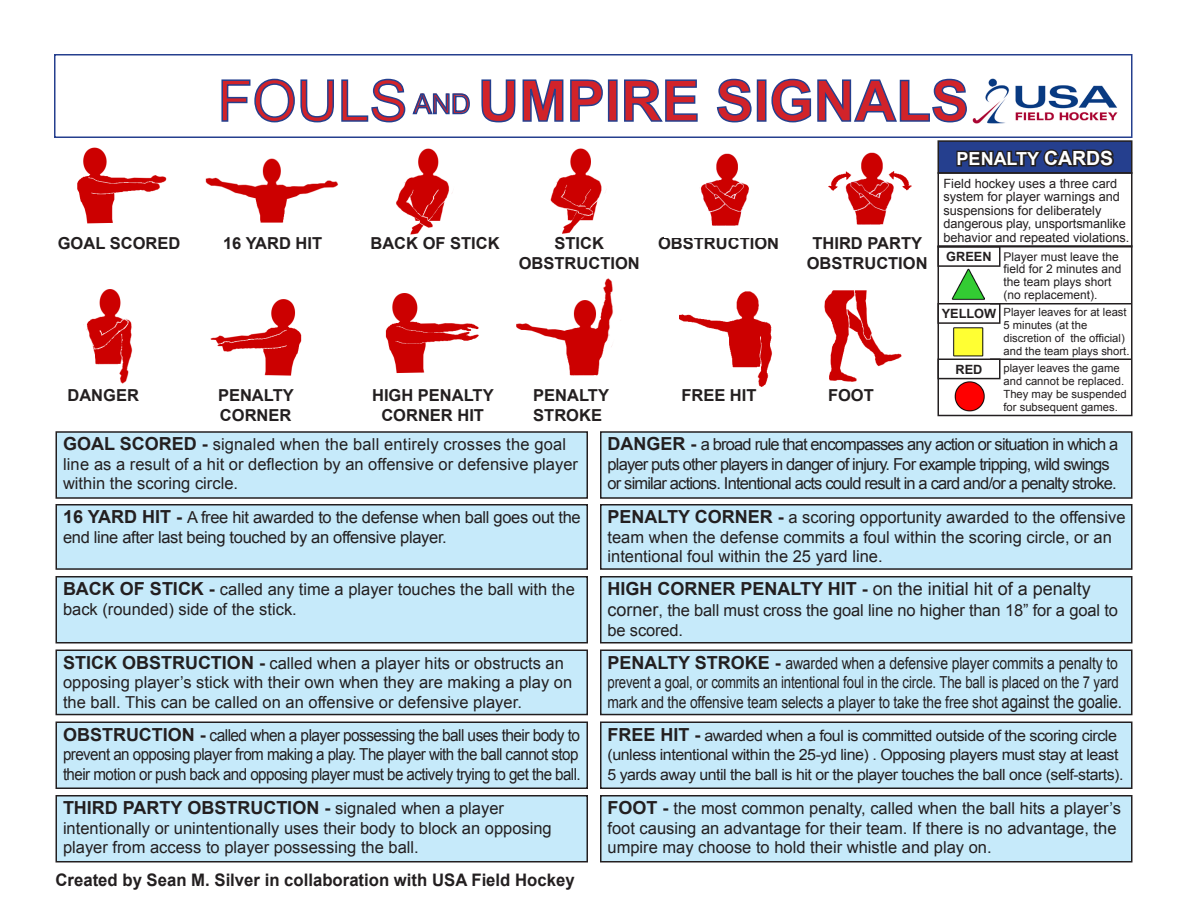
<style>
.page{position:relative;width:1188px;height:918px;background:#fff}
.page>*{position:absolute;margin:0;border:0;box-sizing:border-box;transform-origin:0 0}
.t1{font:700 57px "Arial";color:#d1232a}
.t2{font:18px "Arial";color:#231f20}
.t3{font:700 18px "Arial";color:#231f20}
.t4{font:700 18px "Arial";color:#fff}
.t5{font:700 17.25px "Arial";color:#231f20}
.t6{font:16.5px/19.5px "Arial";color:#231f20}
.t7{font:16.5px/19.5px "Arial";color:#231f20;scale:.85 1}
.t8{font:16.5px/19.5px "Arial";letter-spacing:-.035em;color:#231f20;scale:.94 1}
.t9{font:16.5px/19.5px "Arial";letter-spacing:-.05em;color:#231f20}
.t10{font:700 16.5px "Arial";color:#231f20}
.t11{font:16.5px/19.5px "Arial";letter-spacing:-.02em;color:#231f20}
.t12{font:15.45px/19.5px "Arial";letter-spacing:-.03em;color:#231f20;scale:1.04 1}
.t13{font:15.45px "Arial";letter-spacing:-.03em;color:#231f20}
.t14{font:12.75px/13.5px "Arial";color:#231f20}
.t15{font:700 12.75px "Arial";color:#231f20}
.t16{font:12px/12.8px "Arial";color:#231f20}
.t17{font:11.25px/12.8px "Arial";color:#231f20}
.s1{font-weight:400}
.s2{font-weight:400;font-size:27px}
.s3{font-size:19.5px}
.s4{font-weight:700;font-size:18px}
.s5{font-weight:700}
.s6{font-size:18px}
.s7{font-size:18.15px}
.s8{font-weight:400;font-size:16.5px}
</style>
<div class="page">
<img style="left:679px;top:291px;width:93px;height:96px">
<div style="left:938px;top:245px;width:194px;height:171px;border:2px solid #231f20"></div>
<div style="left:56px;top:432px;width:531px;height:66px;background:#c6eafa"></div>
<div style="left:56px;top:431px;width:532px;height:68px;border:2px solid #231f20"></div>
<div style="left:601px;top:432px;width:531px;height:66px;background:#c6eafa"></div>
<div style="left:600px;top:431px;width:532px;height:68px;border:2px solid #231f20"></div>
<div style="left:56px;top:505px;width:531px;height:64px;background:#c6eafa"></div>
<div style="left:56px;top:504px;width:532px;height:66px;border:2px solid #231f20"></div>
<div style="left:601px;top:505px;width:531px;height:64px;background:#c6eafa"></div>
<div style="left:600px;top:504px;width:532px;height:66px;border:2px solid #231f20"></div>
<div style="left:56px;top:577px;width:531px;height:66px;background:#c6eafa"></div>
<div style="left:56px;top:576px;width:532px;height:68px;border:2px solid #231f20"></div>
<div style="left:601px;top:577px;width:531px;height:66px;background:#c6eafa"></div>
<div style="left:600px;top:576px;width:532px;height:68px;border:2px solid #231f20"></div>
<div style="left:56px;top:650px;width:531px;height:65px;background:#c6eafa"></div>
<div style="left:56px;top:650px;width:532px;height:65px;border:2px solid #231f20"></div>
<div style="left:601px;top:650px;width:531px;height:65px;background:#c6eafa"></div>
<div style="left:600px;top:650px;width:532px;height:65px;border:2px solid #231f20"></div>
<div style="left:56px;top:722px;width:531px;height:66px;background:#c6eafa"></div>
<div style="left:56px;top:722px;width:532px;height:67px;border:2px solid #231f20"></div>
<div style="left:601px;top:722px;width:531px;height:66px;background:#c6eafa"></div>
<div style="left:600px;top:722px;width:532px;height:67px;border:2px solid #231f20"></div>
<div style="left:601px;top:796px;width:531px;height:66px;background:#c6eafa"></div>
<div style="left:600px;top:795px;width:532px;height:67px;border:2px solid #231f20"></div>
<div style="left:56px;top:796px;width:531px;height:66px;background:#c6eafa"></div>
<div style="left:56px;top:795px;width:532px;height:67px;border:2px solid #231f20"></div>
<img style="left:77px;top:147px;width:90px;height:77px">
<img style="left:205px;top:158px;width:133px;height:65px">
<img style="left:396px;top:148px;width:57px;height:87px">
<img style="left:550px;top:148px;width:52px;height:86px">
<img style="left:701px;top:153px;width:48px;height:73px">
<img style="left:86px;top:289px;width:47px;height:95px">
<img style="left:210px;top:299px;width:92px;height:77px">
<svg style="left:221px;top:78px;width:113px;height:45px"></svg>
<svg style="left:341px;top:78px;width:129px;height:45px"></svg>
<svg style="left:481px;top:79px;width:35px;height:44px"></svg>
<svg style="left:522px;top:79px;width:81px;height:43px"></svg>
<div style="left:608px;top:79px;width:10px;height:43px;border:2px solid #253f8e"></div>
<svg style="left:624px;top:79px;width:74px;height:43px"></svg>
<svg style="left:716px;top:78px;width:36px;height:45px"></svg>
<div style="left:757px;top:79px;width:10px;height:43px;border:2px solid #253f8e"></div>
<svg style="left:771px;top:78px;width:196px;height:45px"></svg>
<div style="left:54px;top:54px;width:1078px;height:84px;border:2px solid #253f8e"></div>
<img style="left:516px;top:278px;width:97px;height:98px">
<img style="left:385px;top:293px;width:94px;height:81px">
<img style="left:824px;top:290px;width:78px;height:92px">
<div style="left:938px;top:141px;width:194px;height:32px;background:#253f8e"></div>
<svg style="left:956px;top:149px;width:158px;height:18px"></svg>
<div style="left:938px;top:140px;width:194px;height:34px;border:2px solid #231f20"></div>
<img style="left:952px;top:268px;width:33px;height:32px">
<img style="left:953px;top:327px;width:31px;height:30px">
<img style="left:954px;top:381px;width:31px;height:31px">
<div style="left:938px;top:172px;width:194px;height:76px;border:2px solid #231f20"></div>
<img style="left:828px;top:152px;width:84px;height:73px">
<div style="left:938px;top:246px;width:62px;height:21px;border:2px solid #231f20"></div>
<div style="left:938px;top:303px;width:62px;height:21px;border:2px solid #231f20"></div>
<div style="left:938px;top:358px;width:62px;height:21px;border:2px solid #231f20"></div>
<hr style="left:990px;top:303px;width:142px;height:1px;background:#231f20">
<hr style="left:990px;top:358px;width:142px;height:2px;background:#231f20">
<img style="left:972px;top:79px;width:146px;height:44px">
<p class="t1" style="left:218px;top:63px;width:753px"><span class="s1">FOULS</span> <span class="s2">AND</span> UMPIRE SIGNALS</p>
<p class="t10" style="left:58px;top:232px;width:124px">GOAL SCORED</p>
<p class="t10" style="left:370px;top:232px;width:131px">BACK OF STICK</p>
<p class="t10" style="left:555px;top:232px;width:51px">STICK</p>
<p class="t10" style="left:519px;top:253px;width:122px">OBSTRUCTION</p>
<p class="t10" style="left:223px;top:232px;width:101px">16 YARD HIT</p>
<p class="t10" style="left:658px;top:232px;width:122px">OBSTRUCTION</p>
<p class="t10" style="left:812px;top:232px;width:111px">THIRD PARTY</p>
<p class="t10" style="left:807px;top:252px;width:122px">OBSTRUCTION</p>
<p class="t10" style="left:68px;top:384px;width:73px">DANGER</p>
<p class="t10" style="left:372px;top:384px;width:123px">HIGH PENALTY</p>
<p class="t10" style="left:381px;top:404px;width:104px">CORNER HIT</p>
<p class="t10" style="left:218px;top:384px;width:77px">PENALTY</p>
<p class="t10" style="left:220px;top:404px;width:73px">CORNER</p>
<p class="t10" style="left:533px;top:384px;width:77px">PENALTY</p>
<p class="t10" style="left:533px;top:404px;width:70px">STROKE</p>
<p class="t10" style="left:681px;top:384px;width:77px">FREE HIT</p>
<p class="t10" style="left:828px;top:384px;width:47px">FOOT</p>
<p class="t4" style="left:957px;top:147px;width:158px">PENALTY <span class="s3">CARDS</span></p>
<p class="t14" style="left:944px;top:176px;width:178px">Field hockey uses a three card system for player warnings and</p>
<p class="t14" style="left:944px;top:203px;width:187px">suspensions for deliberately dangerous play, unsportsmanlike behavior and repeated violations.</p>
<p class="t16" style="left:1004px;top:250px;width:120px">Player must leave the field for 2 minutes and the team plays short (no replacement).</p>
<p class="t17" style="left:1004px;top:306px;width:125px">Player leaves for at least<br>5 minutes (at the</p>
<p class="t17" style="left:1004px;top:332px;width:127px">discretion of the official) and the team plays short.</p>
<p class="t17" style="left:1004px;top:362px;width:125px">player leaves the game and cannot be replaced.<br>They may be suspended for subsequent games.</p>
<p class="t15" style="left:946px;top:248px;width:47px">GREEN</p>
<p class="t15" style="left:942px;top:305px;width:56px">YELLOW</p>
<p class="t15" style="left:956px;top:361px;width:28px">RED</p>
<p class="t6" style="left:63px;top:435px;width:517px"><span class="s4">GOAL SCORED -</span> signaled when the ball entirely crosses the goal line as a result of a hit or deflection by an offensive or defensive player</p>
<p class="t6" style="left:63px;top:474px;width:177px">within the scoring circle.</p>
<p class="t9" style="left:608px;top:435px;width:512px"><span class="s4">DANGER -</span> a broad rule that encompasses any action or situation in which a player puts other players in danger of injury. For example tripping, wild swings or similar actions. Intentional acts could result in a card and/or a penalty stroke.</p>
<p class="t11" style="left:63px;top:508px;width:519px"><span class="s4">16 YARD HIT -</span> A free hit awarded to the defense when ball goes out the end line after last being touched by an offensive player.</p>
<p class="t6" style="left:608px;top:508px;width:520px"><span class="s4">PENALTY CORNER -</span> a scoring opportunity awarded to the offensive team when the defense commits a foul within the scoring circle, or an intentional foul within the 25 yard line.</p>
<p class="t6" style="left:63px;top:580px;width:513px"><span class="s4">BACK OF STICK -</span> called any time a player touches the ball with the back (rounded) side of the stick.</p>
<p class="t2" style="left:608px;top:577px;width:485px"><span class="s5">HIGH CORNER PENALTY HIT -</span> on the initial hit of a penalty</p>
<p class="t6" style="left:608px;top:601px;width:512px"><span class="s6">corner</span>, the ball must cross the goal line no higher than 18” for a goal to be scored.</p>
<p class="t6" style="left:63px;top:653px;width:511px"><span class="s4">STICK OBSTRUCTION -</span> called when a player hits or obstructs an opposing player’s stick with their own when they are making a play on the ball. This can be called on an offensive or defensive player.</p>
<p class="t7" style="left:608px;top:653px;width:607px"><span class="s4">PENALTY STROKE -</span> awarded when a defensive player commits a penalty to prevent a goal, or commits an intentional foul in the circle. The ball is placed on the 7 yard mark and the offensive team selects a player to take the free shot <span class="s7">against the goalie.</span></p>
<p class="t8" style="left:63px;top:725px;width:552px"><span class="s4">OBSTRUCTION -</span> called when a player possessing the ball uses their body to prevent an opposing player from making a play. The player with the ball cannot stop their motion or push back and opposing player must be actively trying to get the ball.</p>
<p class="t12" style="left:608px;top:726px;width:493px"><span class="s4">FREE HIT -</span> awarded when a foul is committed outside of the scoring circle (unless intentional within the 25-yd line) . Opposing players must stay at least</p>
<p class="t13" style="left:608px;top:764px;width:518px">5 yards away until the ball is hit or the player touches the ball once (self-starts).</p>
<p class="t6" style="left:608px;top:799px;width:515px"><span class="s4">FOOT -</span> the most common penalty, called when the ball hits a player’s foot causing an advantage for their team. If there is no advantage, the umpire may choose to hold their whistle and play on.</p>
<p class="t3" style="left:63px;top:796px;width:443px">THIRD PARTY OBSTRUCTION - <span class="s8">signaled when a player</span></p>
<p class="t6" style="left:63px;top:818px;width:490px">intentionally or unintentionally uses their body to block an opposing player from access to player possessing the ball.</p>
<p class="t5" style="left:56px;top:868px;width:521px">Created by Sean M. Silver in collaboration with USA Field Hockey</p>
</div>
